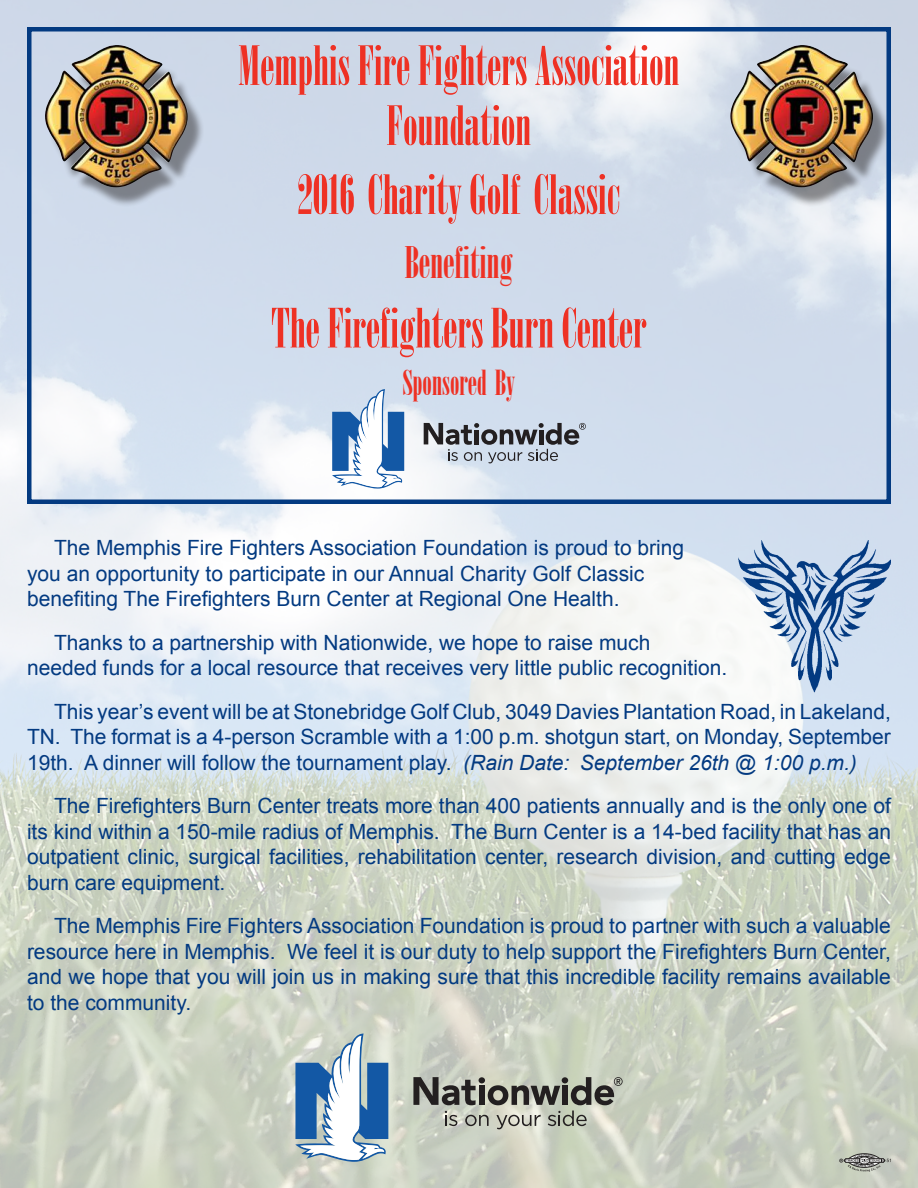
<style>
.page{position:relative;width:918px;height:1188px;background:#fff}
.page>*{position:absolute;margin:0;border:0;box-sizing:border-box;transform-origin:0 0}
.t1{font:54px/60px "Onyx";color:#ee3124;text-align:center}
.t2{font:43.5px "Onyx";color:#ee3124}
.t3{font:34.5px "Onyx";color:#ee3124}
.t4{font:21px/25.5px "Arial";color:#033a81;text-align:justify}
.s1{font-style:italic}
</style>
<div class="page">
<img style="left:0;top:0;width:918px;height:1188px">
<div style="left:27px;top:27px;width:864px;height:477px;border:5px solid #033a81"></div>
<img style="left:739px;top:540px;width:152px;height:152px">
<div style="left:49px;top:52px;width:155px;height:155px;background:#221f1f;opacity:.48"></div>
<img style="left:43px;top:45px;width:145px;height:142px">
<div style="left:734px;top:52px;width:156px;height:155px;background:#221f1f;opacity:.48"></div>
<img style="left:730px;top:45px;width:143px;height:142px">
<svg style="left:839px;top:1153px;width:52px;height:19px"></svg>
<svg style="left:332px;top:389px;width:72px;height:100px"></svg>
<svg style="left:424px;top:423px;width:162px;height:40px;background:#a1a8b2"></svg>
<svg style="left:413px;top:1077px;width:210px;height:28px;background:#7f8178"></svg>
<svg style="left:295px;top:1034px;width:93px;height:128px"></svg>
<svg style="left:465px;top:1115px;width:24px;height:11px"></svg>
<svg style="left:496px;top:1115px;width:45px;height:14px"></svg>
<svg style="left:548px;top:1111px;width:39px;height:15px"></svg>
<svg style="left:445px;top:1111px;width:12px;height:15px"></svg>
<h1 class="t1" style="left:238px;top:40px;width:443px">Memphis Fire Fighters Association<br>Foundation</h1>
<h1 class="t1" style="left:298px;top:169px;width:324px">2016 Charity Golf Classic</h1>
<h2 class="t2" style="left:405px;top:246px;width:109px">Benefiting</h2>
<h1 class="t1" style="left:271px;top:302px;width:377px">The Firefighters Burn Center</h1>
<h3 class="t3" style="left:403px;top:370px;width:114px">Sponsored By</h3>
<p class="t4" style="left:27px;top:535px;width:659px;text-align:left;text-indent:27px">The Memphis Fire Fighters Association Foundation is proud to bring you an opportunity to participate in our Annual Charity Golf Classic benefiting The Firefighters Burn Center at Regional One Health.</p>
<p class="t4" style="left:27px;top:630px;width:702px;text-indent:27px">Thanks to a partnership with Nationwide, we hope to raise much<br>needed funds for a local resource that receives very little public recognition.</p>
<p class="t4" style="left:27px;top:699px;width:865px;text-indent:27px">This year’s event will be at Stonebridge Golf Club, 3049 Davies Plantation Road, in Lakeland, TN. The format is a 4-person Scramble with a 1:00 p.m. shotgun start, on Monday, September 19th. A dinner will follow the tournament play. <span class="s1">(Rain Date: September 26th @ 1:00 p.m.)</span></p>
<p class="t4" style="left:27px;top:793px;width:866px;text-indent:27px">The Firefighters Burn Center treats more than 400 patients annually and is the only one of its kind within a 150-mile radius of Memphis. The Burn Center is a 14-bed facility that has an outpatient clinic, surgical facilities, rehabilitation center, research division, and cutting edge burn care equipment.</p>
<p class="t4" style="left:27px;top:913px;width:866px;text-indent:27px">The Memphis Fire Fighters Association Foundation is proud to partner with such a valuable resource here in Memphis. We feel it is our duty to help support the Firefighters Burn Center, and we hope that you will join us in making sure that this incredible facility remains available to the community.</p>
</div>
